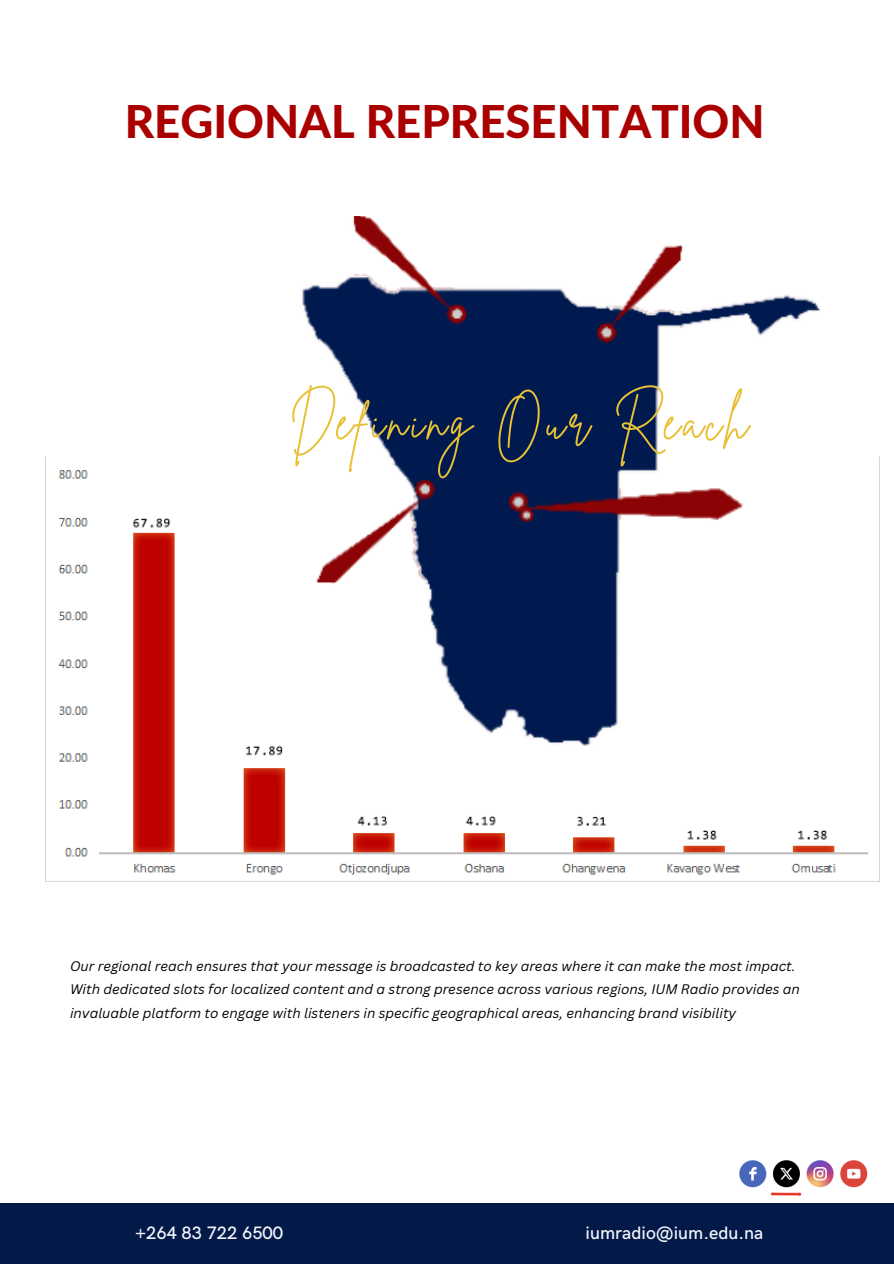
<style>
.page{position:relative;width:894px;height:1264px;background:#fff}
.page>*{position:absolute;margin:0;border:0;box-sizing:border-box;transform-origin:0 0}
.t1{font:51.15px "Brittany Signature";letter-spacing:.08em;color:#e8c035}
.t2{font:800 45.45px "Lato Latin";color:#ab0000}
.t3{font:500 18px "HK Grotesk";color:#f4f6fc}
.t4{font:italic 13.5px/23.7px "Canva Sans";color:#000}
</style>
<div class="page">
<img style="left:45px;top:456px;width:824px;height:425px">
<img style="left:302px;top:217px;width:521px;height:528px">
<div style="left:0;top:1203px;width:893px;height:60px;background:#031a49"></div>
<img style="left:739px;top:1160px;width:129px;height:36px">
<h1 class="t2" style="left:125px;top:101px;width:641px">REGIONAL REPRESENTATION</h1>
<p class="t1" style="left:289px;top:388px;width:460px">Defining Our Reach</p>
<p class="t4" style="left:70px;top:953px;width:731px">Our regional reach ensures that your message is broadcasted to key areas where it can make the most impact.<br>With dedicated slots for localized content and a strong presence across various regions, IUM Radio provides an invaluable platform to engage with listeners in specific geographical areas, enhancing brand visibility</p>
<h3 class="t3" style="left:135px;top:1223px;width:149px">+264 83 722 6500</h3>
<p class="t3" style="left:585px;top:1223px;width:179px">iumradio@ium.edu.na</p>
</div>
